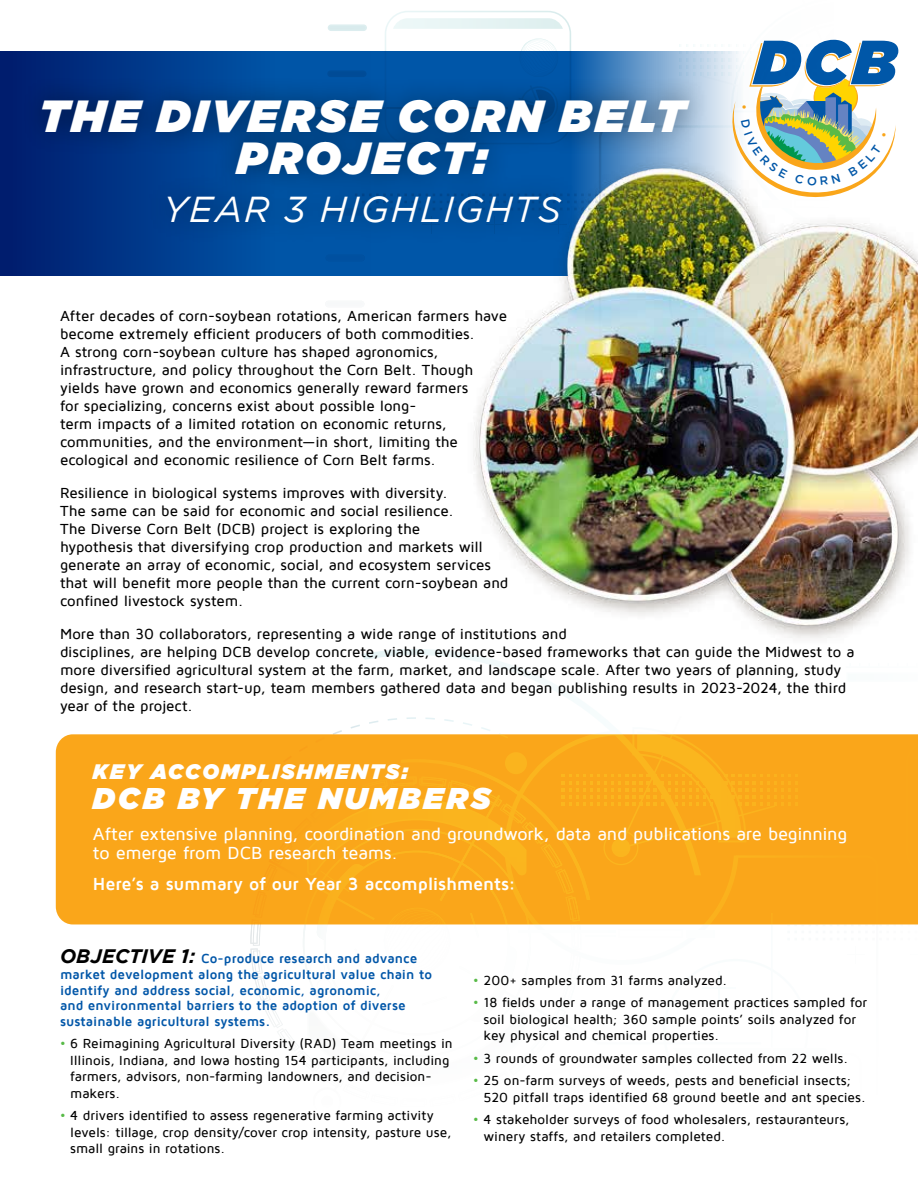
<style>
.page{position:relative;width:918px;height:1188px;background:#fff}
.page>*{position:absolute;margin:0;border:0;box-sizing:border-box;transform-origin:0 0}
.t1{font:italic 900 45px "Gotham";letter-spacing:.07em;color:#fff}
.t2{font:italic 36px "Gotham";letter-spacing:.05em;color:#fff}
.t3{font:italic 900 30px "Gotham";letter-spacing:.1em;color:#fff}
.t4{font:italic 900 21px "Gotham";letter-spacing:.1em;color:#fff}
.t5{font:500 18px/18.6px "Maven Pro";letter-spacing:-.01em;color:#fff}
.t6{font:700 18px "Maven Pro";letter-spacing:-.01em;color:#fff}
.t7{font:500 15px/18px "Maven Pro";color:#000}
.t8{font:500 13.5px/16.5px "Maven Pro";color:#000}
.t9{font:700 13.5px/15.6px "Maven Pro";color:#0056a8}
.s1{font-family:"Gotham";font-style:italic;font-size:19.5px;color:#000}
.s2{color:#58ba47}
</style>
<div class="page">
<svg style="left:0;top:51px;width:302px;height:224px;background:#003586"></svg>
<img style="left:473px;top:370px;width:445px;height:268px">
<div style="left:19px;top:75px;width:694px;height:172px;background:#000;opacity:.45"></div>
<div style="left:56px;top:734px;width:184px;height:190px;background:#faa61a"></div>
<svg style="left:240px;top:649px;width:334px;height:321px"></svg>
<svg style="left:253px;top:716px;width:665px;height:320px"></svg>
<img style="left:325px;top:11px;width:593px;height:359px">
<h1 class="t1" style="left:39px;top:90px;width:648px">THE DIVERSE CORN BELT</h1>
<h1 class="t1" style="left:237px;top:132px;width:252px">PROJECT:</h1>
<h2 class="t2" style="left:163px;top:189px;width:399px">YEAR 3 HIGHLIGHTS</h2>
<p class="t7" style="left:60px;top:307px;width:448px">After decades of corn-soybean rotations, American farmers have become extremely efficient producers of both commodities.<br>A strong corn-soybean culture has shaped agronomics, infrastructure, and policy throughout the Corn Belt. Though yields have grown and economics generally reward farmers<br>for specializing, concerns exist about possible long-<br>term impacts of a limited rotation on economic returns, communities, and the environment—in short, limiting the ecological and economic resilience of Corn Belt farms.</p>
<p class="t7" style="left:60px;top:484px;width:450px">Resilience in biological systems improves with diversity.<br>The same can be said for economic and social resilience.<br>The Diverse Corn Belt (DCB) project is exploring the<br>hypothesis that diversifying crop production and markets will generate an array of economic, social, and ecosystem services that will benefit more people than the current corn-soybean and confined livestock system.</p>
<p class="t7" style="left:60px;top:625px;width:796px">More than 30 collaborators, representing a wide range of institutions and<br>disciplines, are helping DCB develop concrete, viable, evidence-based frameworks that can guide the Midwest to a more diversified agricultural system at the farm, market, and landscape scale. After two years of planning, study design, and research start-up, team members gathered data and began publishing results in 2023-2024, the third year of the project.</p>
<h3 class="t4" style="left:93px;top:759px;width:317px">KEY ACCOMPLISHMENTS:</h3>
<h3 class="t3" style="left:93px;top:781px;width:399px">DCB BY THE NUMBERS</h3>
<p class="t5" style="left:93px;top:825px;width:756px">After extensive planning, coordination and groundwork, data and publications are beginning to emerge from DCB research teams.</p>
<p class="t6" style="left:93px;top:874px;width:424px">Here’s a summary of our Year 3 accomplishments:</p>
<p class="t9" style="left:60px;top:951px;width:373px"><span class="s1">OBJECTIVE 1:</span> Co-produce research and advance market development along the agricultural value chain to identify and address social, economic, agronomic,<br>and environmental barriers to the adoption of diverse sustainable agricultural systems.</p>
<p class="t8" style="left:70px;top:1036px;width:384px;text-indent:-10px"><span class="s2">•</span> 6 Reimagining Agricultural Diversity (RAD) Team meetings in Illinois, Indiana, and Iowa hosting 154 participants, including farmers, advisors, non-farming landowners, and decision&shy;makers.</p>
<p class="t8" style="left:70px;top:1108px;width:383px;text-indent:-10px"><span class="s2">•</span> 4 drivers identified to assess regenerative farming activity levels: tillage, crop density/cover crop intensity, pasture use, small grains in rotations.</p>
<p class="t8" style="left:473px;top:972px;width:255px"><span class="s2">•</span> 200+ samples from 31 farms analyzed.</p>
<p class="t8" style="left:484px;top:995px;width:385px;text-indent:-10px"><span class="s2">•</span> 18 fields under a range of management practices sampled for soil biological health; 360 sample points’ soils analyzed for key physical and chemical properties.</p>
<p class="t8" style="left:473px;top:1050px;width:376px"><span class="s2">•</span> 3 rounds of groundwater samples collected from 22 wells.</p>
<p class="t8" style="left:484px;top:1073px;width:384px;text-indent:-10px"><span class="s2">•</span> 25 on-farm surveys of weeds, pests and beneficial insects;<br>520 pitfall traps identified 68 ground beetle and ant species.</p>
<p class="t8" style="left:484px;top:1112px;width:368px;text-indent:-10px"><span class="s2">•</span> 4 stakeholder surveys of food wholesalers, restauranteurs, winery staffs, and retailers completed.</p>
</div>
